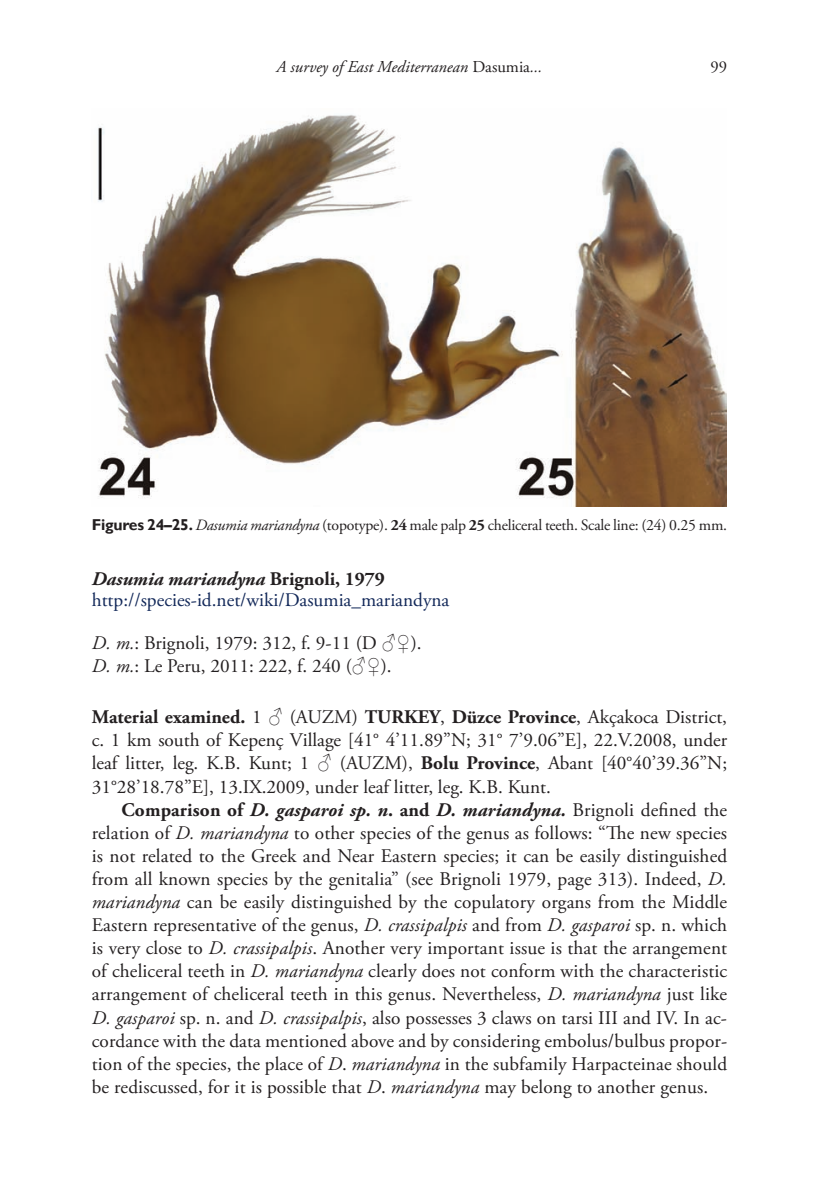
<style>
.page{position:relative;width:819px;height:1191px;background:#fff}
.page>*{position:absolute;margin:0;border:0;box-sizing:border-box;transform-origin:0 0}
.t1{font:19.25px/23.1px "Adobe Garamond Pro";color:#231f20;text-align:justify}
.t2{font:19.25px/21px "Adobe Garamond Pro";color:#122859}
.t3{font:italic 16.62px "Adobe Garamond Pro";color:#231f20}
.t4{font:16.62px "Adobe Garamond Pro";color:#231f20}
.t5{font:15.75px "Adobe Garamond Pro";letter-spacing:-.015em;color:#231f20}
.s1{font-style:normal}
.s2{font-family:"Gill Sans";font-weight:700}
.s3{font-style:italic}
.s4{font-weight:700}
.s5{font-weight:700;font-style:italic;color:#231f20}
.s6{font-weight:700;color:#231f20}
.s7{font-family:"Garamond"}
.s8{font-weight:700;font-style:italic}
</style>
<div class="page">
<img style="left:98px;top:114px;width:628px;height:392px">
<p class="t3" style="left:276px;top:56px;width:267px">A survey of East Mediterranean <span class="s1">Dasumia</span>...</p>
<p class="t4" style="left:710px;top:56px;width:18px">99</p>
<p class="t5" style="left:92px;top:515px;width:636px"><span class="s2">Figures 24–25.</span> <span class="s3">Dasumia mariandyna</span> (topotype). <span class="s4">24</span> male palp <span class="s4">25</span> cheliceral teeth. Scale line: (24) 0.25 mm.</p>
<p class="t2" style="left:92px;top:568px;width:359px"><span class="s5">Dasumia mariandyna</span> <span class="s6">Brignoli, 1979 </span>http://species-id.net/wiki/Dasumia_mariandyna</p>
<p class="t1" style="left:92px;top:631px;width:331px"><span class="s3">D. m.</span>: Brignoli, 1979: 312, f. 9-11 (D <span class="s7">♂♀</span>).<br><span class="s3">D. m.</span>: Le Peru, 2011: 222, f. 240 (<span class="s7">♂♀</span>).</p>
<p class="t1" style="left:92px;top:706px;width:637px"><span class="s4">Material examined.</span> 1 <span class="s7">♂</span> (AUZM) <span class="s4">TURKEY</span>, <span class="s4">Düzce Province</span>, Akçakoca District, c. 1 km south of Kepenç Village [41° 4’11.89”N; 31° 7’9.06”E], 22.V.2008, under leaf litter, leg. K.B. Kunt; 1 <span class="s7">♂</span> (AUZM), <span class="s4">Bolu Province</span>, Abant [40°40’39.36”N; 31°28’18.78”E], 13.IX.2009, under leaf litter, leg. K.B. Kunt.</p>
<p class="t1" style="left:92px;top:798px;width:637px;text-indent:30px"><span class="s4">Comparison of</span> <span class="s8">D. gasparoi sp. n</span><span class="s4">. and</span> <span class="s8">D. mariandyna.</span> Brignoli defined the relation of <span class="s3">D. mariandyna</span> to other species of the genus as follows: “The new species is not related to the Greek and Near Eastern species; it can be easily distinguished from all known species by the genitalia” (see Brignoli 1979, page 313). Indeed, <span class="s3">D. mariandyna</span> can be easily distinguished by the copulatory organs from the Middle Eastern representative of the genus, <span class="s3">D. crassipalpis</span> and from <span class="s3">D. gasparoi</span> sp. n. which is very close to <span class="s3">D. crassipalpis</span>. Another very important issue is that the arrangement of cheliceral teeth in <span class="s3">D. mariandyna</span> clearly does not conform with the characteristic arrangement of cheliceral teeth in this genus. Nevertheless, <span class="s3">D. mariandyna</span> just like <span class="s3">D. gasparoi</span> sp. n. and <span class="s3">D. crassipalpis</span>, also possesses 3 claws on tarsi III and IV. In ac&shy;cordance with the data mentioned above and by considering embolus/bulbus propor&shy;tion of the species, the place of <span class="s3">D</span>. <span class="s3">mariandyna</span> in the subfamily Harpacteinae should be rediscussed, for it is possible that <span class="s3">D</span>. <span class="s3">mariandyna</span> may belong to another genus.</p>
</div>
